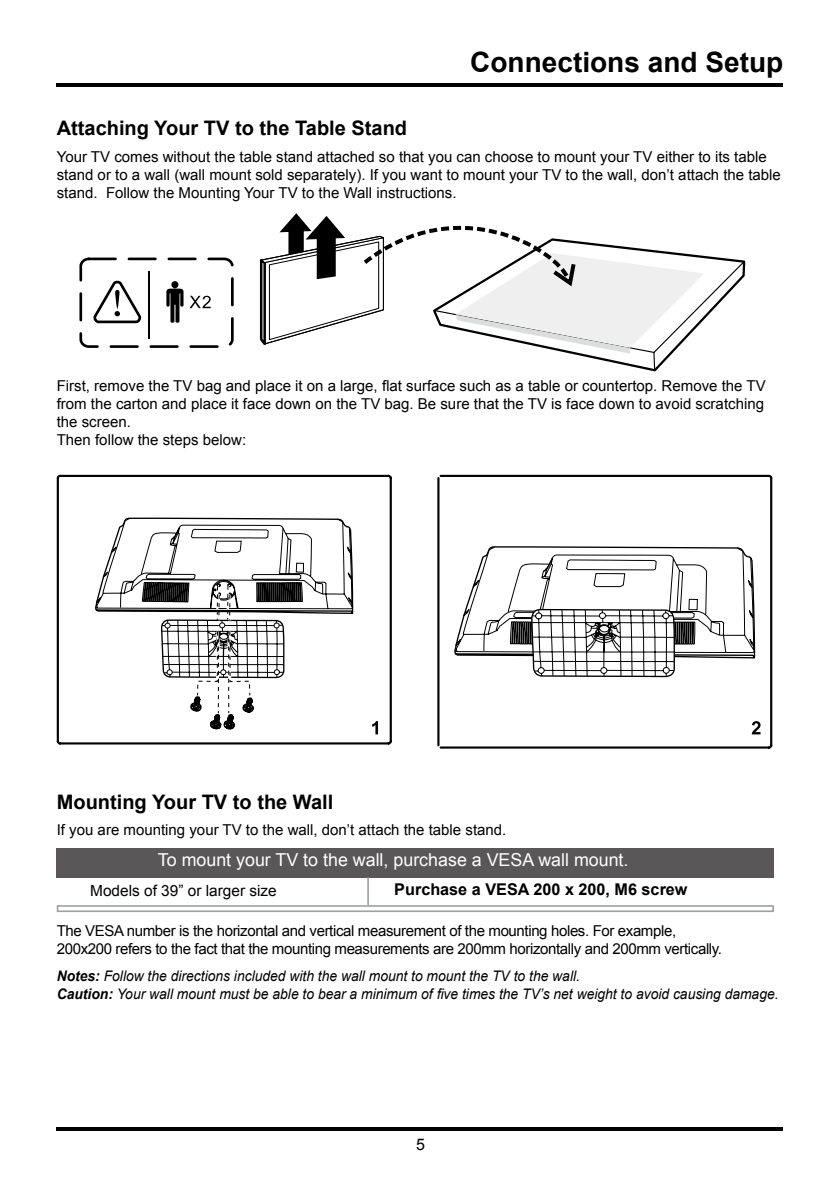
<style>
.page{position:relative;width:840px;height:1191px;background:#fff}
.page>*{position:absolute;margin:0;border:0;box-sizing:border-box;transform-origin:0 0}
.t1{font:700 28px "Arial";color:#000}
.t2{font:700 20px "Arial";color:#000}
.t3{font:17.8px "Arial";color:#fff}
.t4{font:700 16.2px "Arial";color:#000}
.t5{font:16px "Arial";color:#000}
.t6{font:15.4px "Arial";color:#000}
.t7{font:15px/18.2px "Arial";color:#000}
.t8{font:15px/18px "Arial";letter-spacing:-.025em;color:#000}
.t9{font:italic 14.6px/18px "Arial";color:#000;scale:.95 1}
.s1{font-weight:700}
</style>
<div class="page">
<hr style="left:57px;top:83px;width:725px;height:4px;background:#000">
<hr style="left:57px;top:1127px;width:725px;height:3px;background:#000">
<div style="left:79px;top:257px;width:154px;height:91px;border:3px dashed #000;border-radius:8px"></div>
<hr style="left:148px;top:271px;width:1px;height:67px;background:#000">
<svg style="left:166px;top:281px;width:17px;height:42px"></svg>
<svg style="left:189px;top:296px;width:21px;height:12px"></svg>
<svg style="left:93px;top:280px;width:49px;height:44px"></svg>
<svg style="left:259px;top:213px;width:485px;height:158px"></svg>
<div style="left:57px;top:848px;width:716px;height:29px;background:#595757"></div>
<div style="left:57px;top:905px;width:716px;height:7px;border:2px solid #9fa0a0"></div>
<hr style="left:367px;top:877px;width:2px;height:28px;background:#9fa0a0">
<svg style="left:437px;top:475px;width:334px;height:273px"></svg>
<svg style="left:751px;top:721px;width:9px;height:13px"></svg>
<svg style="left:57px;top:475px;width:335px;height:270px"></svg>
<svg style="left:372px;top:721px;width:6px;height:13px"></svg>
<svg style="left:94px;top:517px;width:259px;height:212px"></svg>
<h1 class="t1" style="left:470px;top:44px;width:314px">Connections and Setup</h1>
<h2 class="t2" style="left:57px;top:114px;width:352px">Attaching Your TV to the Table Stand</h2>
<p class="t7" style="left:57px;top:147px;width:725px">Your TV comes without the table stand attached so that you can choose to mount your TV either to its table stand or to a wall (wall mount sold separately). If you want to mount your TV to the wall, don’t attach the table stand. Follow the Mounting Your TV to the Wall instructions.</p>
<p class="t7" style="left:57px;top:376px;width:710px">First, remove the TV bag and place it on a large, flat surface such as a table or countertop. Remove the TV from the carton and place it face down on the TV bag. Be sure that the TV is face down to avoid scratching the screen.<br>Then follow the steps below:</p>
<h2 class="t2" style="left:57px;top:789px;width:278px">Mounting Your TV to the Wall</h2>
<p class="t7" style="left:57px;top:821px;width:451px">If you are mounting your TV to the wall, don’t attach the table stand.</p>
<p class="t3" style="left:158px;top:847px;width:472px">To mount your TV to the wall, purchase a VESA wall mount.</p>
<p class="t6" style="left:90px;top:880px;width:188px">Models of 39” or larger size</p>
<p class="t4" style="left:394px;top:878px;width:294px">Purchase a VESA 200 x 200, M6 screw</p>
<p class="t8" style="left:57px;top:921px;width:666px">The VESA number is the horizontal and vertical measurement of the mounting holes. For example,<br>200x200 refers to the fact that the mounting measurements are 200mm horizontally and 200mm vertically.</p>
<p class="t9" style="left:57px;top:966px;width:761px"><span class="s1">Notes:</span> Follow the directions included with the wall mount to mount the TV to the wall.<br><span class="s1">Caution:</span> Your wall mount must be able to bear a minimum of five times the TV’s net weight to avoid causing damage.</p>
<p class="t5" style="left:416px;top:1134px;width:10px">5</p>
</div>
